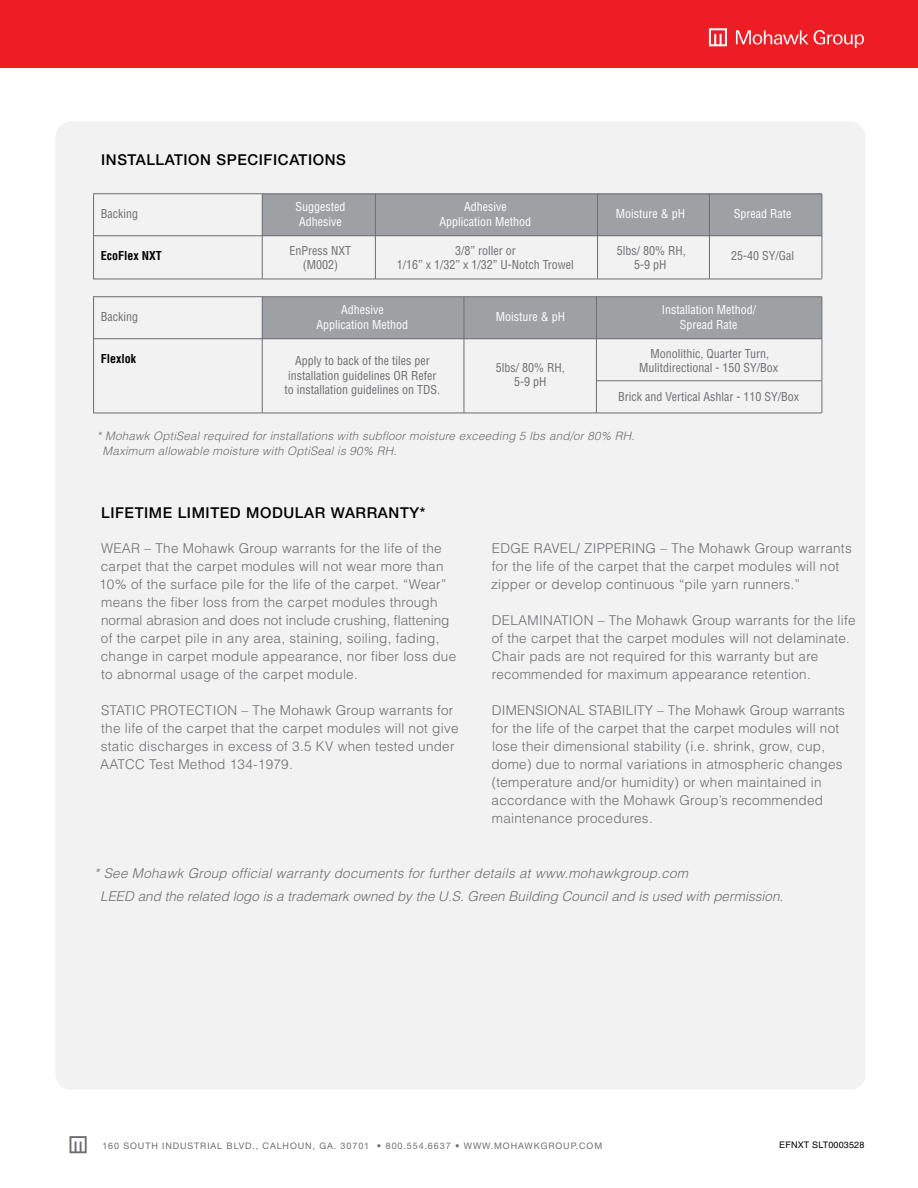
<style>
.page{position:relative;width:918px;height:1188px;background:#fff}
.page>*{position:absolute;margin:0;border:0;box-sizing:border-box;transform-origin:0 0}
.t1{font:500 15px "Helvetica Neue LT Std";letter-spacing:.04em;color:#000}
.t2{font:300 13.5px/18px "Helvetica LT Std";letter-spacing:.02em;color:#6d6e71}
.t3{font:italic 300 13.5px/22.5px "Helvetica LT Std";color:#6d6e71}
.t4{font:condensed 12px "Helvetica LT Std";color:#6d6e71}
.t5{font:condensed 12px "Helvetica LT Std";color:#fff}
.t6{font:700 condensed 12px "Helvetica LT Std";color:#000}
.t7{font:italic 300 11.7px/15px "Helvetica LT Std";letter-spacing:.02em;color:#6d6e71}
.t8{font:9px "Helvetica Neue LT Std";letter-spacing:.1em;color:#6d6e71}
.t9{font:9px "Helvetica LT Std";letter-spacing:.02em;color:#000}
</style>
<div class="page">
<div style="left:0;top:0;width:918px;height:68px;background:#ed1d24"></div>
<div style="left:56px;top:122px;width:810px;height:968px;background:#f1f1f2;border-radius:16px"></div>
<svg style="left:70px;top:1136px;width:17px;height:17px"></svg>
<hr style="left:93px;top:193px;width:729px;height:1px;background:#6d6e71">
<svg style="left:736px;top:30px;width:128px;height:18px"></svg>
<svg style="left:709px;top:28px;width:18px;height:18px"></svg>
<div style="left:263px;top:194px;width:559px;height:42px;background:#9ea0a4"></div>
<hr style="left:93px;top:235px;width:729px;height:1px;background:#6d6e71">
<hr style="left:262px;top:194px;width:1px;height:85px;background:#6d6e71">
<hr style="left:375px;top:194px;width:1px;height:85px;background:#6d6e71">
<hr style="left:597px;top:194px;width:1px;height:85px;background:#6d6e71">
<hr style="left:709px;top:194px;width:1px;height:85px;background:#6d6e71">
<hr style="left:822px;top:194px;width:1px;height:85px;background:#6d6e71">
<hr style="left:93px;top:194px;width:1px;height:85px;background:#6d6e71">
<hr style="left:93px;top:279px;width:729px;height:1px;background:#6d6e71">
<div style="left:263px;top:297px;width:559px;height:42px;background:#9ea0a4"></div>
<hr style="left:93px;top:338px;width:729px;height:1px;background:#6d6e71">
<hr style="left:93px;top:296px;width:729px;height:1px;background:#6d6e71">
<hr style="left:93px;top:413px;width:729px;height:1px;background:#6d6e71">
<hr style="left:262px;top:297px;width:1px;height:116px;background:#6d6e71">
<hr style="left:464px;top:297px;width:1px;height:116px;background:#6d6e71">
<hr style="left:596px;top:297px;width:1px;height:116px;background:#6d6e71">
<hr style="left:822px;top:297px;width:1px;height:116px;background:#6d6e71">
<hr style="left:93px;top:296px;width:1px;height:117px;background:#6d6e71">
<hr style="left:597px;top:381px;width:225px;height:1px;background:#6d6e71">
<p class="t1" style="left:101px;top:151px;width:245px">INSTALLATION SPECIFICATIONS</p>
<p class="t4" style="left:101px;top:207px;width:39px">Backing</p>
<p class="t5" style="left:295px;top:200px;width:51px">Suggested</p>
<p class="t5" style="left:464px;top:200px;width:44px">Adhesive</p>
<p class="t5" style="left:299px;top:214px;width:44px">Adhesive</p>
<p class="t5" style="left:440px;top:214px;width:93px">Application Method</p>
<p class="t5" style="left:616px;top:207px;width:71px">Moisture &amp; pH</p>
<p class="t5" style="left:734px;top:207px;width:59px">Spread Rate</p>
<p class="t6" style="left:101px;top:248px;width:62px">EcoFlex NXT</p>
<p class="t4" style="left:290px;top:243px;width:63px">EnPress NXT</p>
<p class="t4" style="left:455px;top:243px;width:62px">3/8” roller or</p>
<p class="t4" style="left:617px;top:243px;width:70px">5lbs/ 80% RH,</p>
<p class="t4" style="left:303px;top:257px;width:37px">(M002)</p>
<p class="t4" style="left:397px;top:257px;width:179px">1/16” x 1/32” x 1/32” U-Notch Trowel</p>
<p class="t4" style="left:634px;top:257px;width:34px">5-9 pH</p>
<p class="t4" style="left:731px;top:248px;width:64px">25-40 SY/Gal</p>
<p class="t4" style="left:101px;top:310px;width:39px">Backing</p>
<p class="t5" style="left:341px;top:303px;width:44px">Adhesive</p>
<p class="t5" style="left:662px;top:303px;width:96px">Installation Method/</p>
<p class="t5" style="left:496px;top:310px;width:71px">Moisture &amp; pH</p>
<p class="t5" style="left:680px;top:317px;width:59px">Spread Rate</p>
<p class="t5" style="left:317px;top:317px;width:93px">Application Method</p>
<p class="t6" style="left:101px;top:351px;width:37px">Flexlok</p>
<p class="t4" style="left:295px;top:353px;width:136px">Apply to back of the tiles per</p>
<p class="t4" style="left:288px;top:368px;width:150px">installation guidelines OR Refer</p>
<p class="t4" style="left:285px;top:382px;width:157px">to installation guidelines on TDS.</p>
<p class="t4" style="left:651px;top:346px;width:120px">Monolithic, Quarter Turn,</p>
<p class="t4" style="left:496px;top:360px;width:70px">5lbs/ 80% RH,</p>
<p class="t4" style="left:639px;top:360px;width:140px">Mulitdirectional - 150 SY/Box</p>
<p class="t4" style="left:514px;top:375px;width:34px">5-9 pH</p>
<p class="t4" style="left:618px;top:389px;width:183px">Brick and Vertical Ashlar - 110 SY/Box</p>
<p class="t7" style="left:102px;top:429px;width:534px;text-indent:-6px">* Mohawk OptiSeal required for installations with subfloor moisture exceeding 5 lbs and/or 80% RH.<br>Maximum allowable moisture with OptiSeal is 90% RH.</p>
<p class="t1" style="left:101px;top:503px;width:256px">LIFETIME LIMITED MODULAR WARRANTY</p>
<p class="t1" style="left:420px;top:503px;width:7px">*</p>
<p class="t2" style="left:99px;top:539px;width:359px">WEAR – The Mohawk Group warrants for the life of the carpet that the carpet modules will not wear more than 10% of the surface pile for the life of the carpet. “Wear” means the fiber loss from the carpet modules through normal abrasion and does not include crushing, flattening of the carpet pile in any area, staining, soiling, fading, change in carpet module appearance, nor fiber loss due to abnormal usage of the carpet module.</p>
<p class="t2" style="left:100px;top:701px;width:360px">STATIC PROTECTION – The Mohawk Group warrants for the life of the carpet that the carpet modules will not give static discharges in excess of 3.5 KV when tested under AATCC Test Method 134-1979.</p>
<p class="t2" style="left:491px;top:539px;width:362px">EDGE RAVEL/ ZIPPERING – The Mohawk Group warrants for the life of the carpet that the carpet modules will not zipper or develop continuous “pile yarn runners.”</p>
<p class="t2" style="left:492px;top:611px;width:365px">DELAMINATION – The Mohawk Group warrants for the life of the carpet that the carpet modules will not delaminate.<br>Chair pads are not required for this warranty but are recommended for maximum appearance retention.</p>
<p class="t2" style="left:491px;top:701px;width:355px">DIMENSIONAL STABILITY – The Mohawk Group warrants for the life of the carpet that the carpet modules will not lose their dimensional stability (i.e. shrink, grow, cup, dome) due to normal variations in atmospheric changes (temperature and/or humidity) or when maintained in accordance with the Mohawk Group’s recommended maintenance procedures.</p>
<p class="t3" style="left:100px;top:862px;width:685px;text-indent:-6px">* See Mohawk Group official warranty documents for further details at www.mohawkgroup.com<br>LEED and the related logo is a trademark owned by the U.S. Green Building Council and is used with permission.</p>
<p class="t8" style="left:102px;top:1140px;width:501px">160 SOUTH INDUSTRIAL BLVD., CALHOUN, GA. 30701 • 800.554.6637 • WWW.MOHAWKGROUP.COM</p>
<p class="t9" style="left:779px;top:1140px;width:87px">EFNXT SLT0003528</p>
</div>
